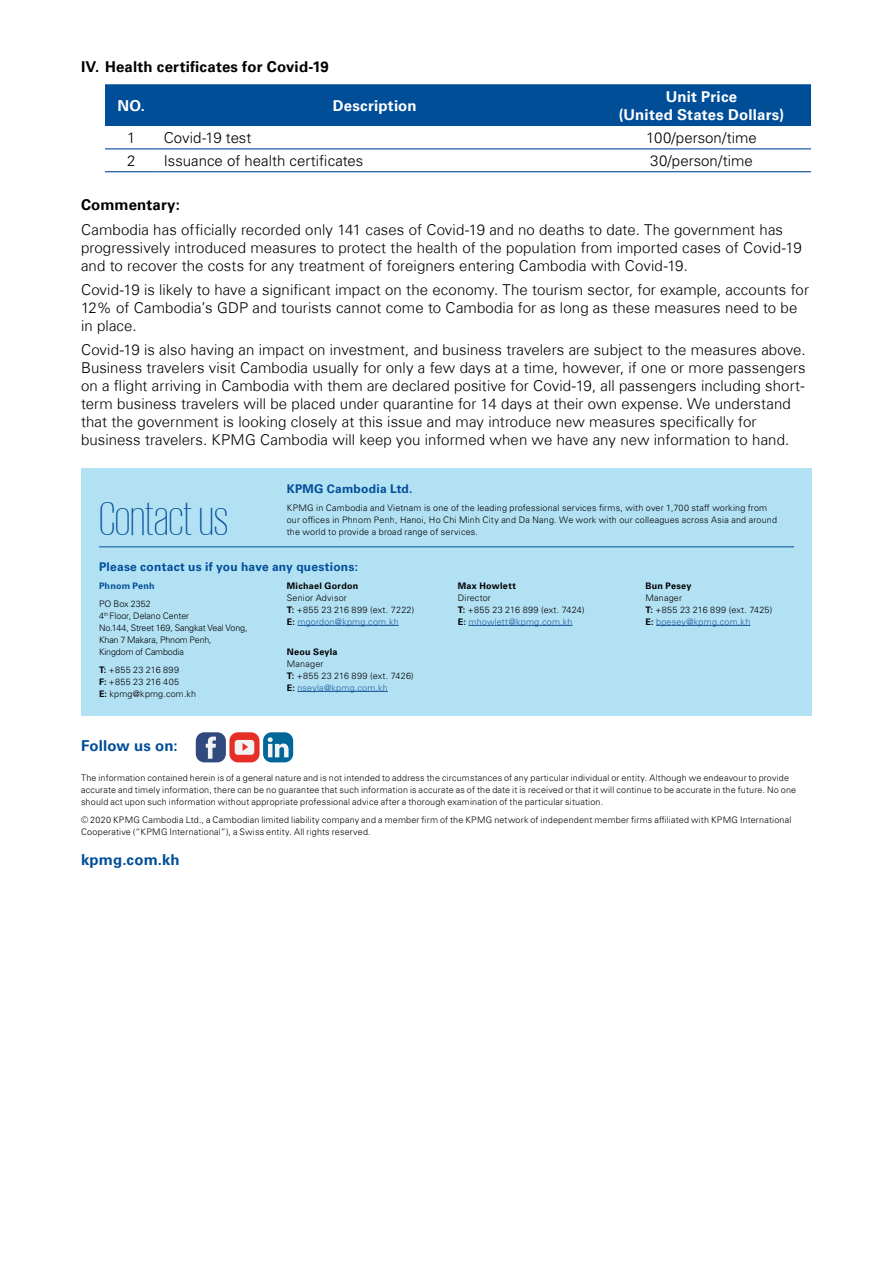
<style>
.page{position:relative;width:893px;height:1263px;background:#fff}
.page>*{position:absolute;margin:0;border:0;box-sizing:border-box;transform-origin:0 0}
.t1{font:200 48px "VNIKPMG";letter-spacing:-.005em;color:#004e98}
.t2{font:300 15px/18px "Universfor KPMG";letter-spacing:.005em;color:#000}
.t3{font:300 15px "VNI Univers 45";color:#000}
.t4{font:700 15px/18px "VNI Univers 65";letter-spacing:.01em;color:#fff;text-align:center}
.t5{font:700 15px "Universfor KPMG";letter-spacing:.01em;color:#000}
.t6{font:700 15px "VNI Univers 65";letter-spacing:.01em;color:#004e98}
.t7{font:700 12px "VNI Univers 65";letter-spacing:.02em;color:#004e98}
.t8{font:300 9px/12px "VNI Univers 45";letter-spacing:.02em;color:#000}
.t9{font:300 9px/12px "VNI Univers 45";letter-spacing:-.015em;color:#000}
.t10{font:700 9px "VNI Univers 65";letter-spacing:.03em;color:#000}
.t11{font:700 9px "VNI Univers 65";letter-spacing:.02em;color:#004e98}
.s1{font-family:"VNI Univers 65";font-weight:700}
.s2{color:#215e9e}
</style>
<div class="page">
<div style="left:105px;top:84px;width:706px;height:42px;background:#004e98"></div>
<hr style="left:105px;top:148px;width:53px;height:1px;background:#004e98">
<hr style="left:158px;top:148px;width:434px;height:1px;background:#004e98">
<hr style="left:592px;top:148px;width:219px;height:1px;background:#004e98">
<hr style="left:105px;top:171px;width:53px;height:1px;background:#004e98">
<hr style="left:158px;top:171px;width:434px;height:1px;background:#004e98">
<hr style="left:592px;top:171px;width:219px;height:1px;background:#004e98">
<div style="left:81px;top:468px;width:731px;height:247px;background:#b3e1f4"></div>
<hr style="left:297px;top:625px;width:102px;height:1px;background:#215e9e">
<hr style="left:297px;top:691px;width:91px;height:1px;background:#215e9e">
<hr style="left:469px;top:625px;width:104px;height:1px;background:#215e9e">
<hr style="left:656px;top:625px;width:94px;height:1px;background:#215e9e">
<div style="left:196px;top:732px;width:30px;height:30px;background:#304a7d;border-radius:9px"></div>
<svg style="left:206px;top:737px;width:10px;height:22px"></svg>
<div style="left:263px;top:732px;width:30px;height:30px;background:#069;border-radius:9px"></div>
<svg style="left:268px;top:737px;width:21px;height:20px"></svg>
<div style="left:229px;top:732px;width:31px;height:30px;background:#e62e26;border-radius:9px"></div>
<svg style="left:235px;top:740px;width:19px;height:15px"></svg>
<hr style="left:99px;top:546px;width:695px;height:1px;background:#004e98">
<h2 class="t5" style="left:81px;top:58px;width:249px">IV. Health certificates for Covid-19</h2>
<h2 class="t4" style="left:118px;top:95px;width:29px">NO.</h2>
<h2 class="t4" style="left:333px;top:95px;width:85px">Description</h2>
<h2 class="t4" style="left:619px;top:87px;width:167px">Unit Price<br>(United States Dollars)</h2>
<h2 class="t3" style="left:127px;top:127px;width:10px">1</h2>
<h2 class="t3" style="left:164px;top:127px;width:89px">Covid-19 test</h2>
<h2 class="t3" style="left:646px;top:127px;width:112px">100/person/time</h2>
<h2 class="t3" style="left:127px;top:150px;width:10px">2</h2>
<h2 class="t3" style="left:164px;top:150px;width:201px">Issuance of health certificates</h2>
<h2 class="t3" style="left:650px;top:150px;width:104px">30/person/time</h2>
<h2 class="t5" style="left:81px;top:196px;width:100px">Commentary:</h2>
<p class="t2" style="left:81px;top:220px;width:722px">Cambodia has officially recorded only 141 cases of Covid-19 and no deaths to date. The government has progressively introduced measures to protect the health of the population from imported cases of Covid-19 and to recover the costs for any treatment of foreigners entering Cambodia with Covid-19.</p>
<h2 class="t2" style="left:81px;top:280px;width:729px">Covid-19 is likely to have a significant impact on the economy. The tourism sector, for example, accounts for<br>12% of Cambodia’s GDP and tourists cannot come to Cambodia for as long as these measures need to be in place.</h2>
<p class="t2" style="left:81px;top:340px;width:726px">Covid-19 is also having an impact on investment, and business travelers are subject to the measures above.<br>Business travelers visit Cambodia usually for only a few days at a time, however, if one or more passengers on a flight arriving in Cambodia with them are declared positive for Covid-19, all passengers including short&shy;term business travelers will be placed under quarantine for 14 days at their own expense. We understand that the government is looking closely at this issue and may introduce new measures specifically for business travelers. KPMG Cambodia will keep you informed when we have any new information to hand.</p>
<h1 class="t1" style="left:99px;top:492px;width:131px">Contact us</h1>
<h3 class="t7" style="left:287px;top:480px;width:127px">KPMG Cambodia Ltd.</h3>
<p class="t8" style="left:287px;top:501px;width:492px">KPMG in Cambodia and Vietnam is one of the leading professional services firms, with over 1,700 staff working from our offices in Phnom Penh, Hanoi, Ho Chi Minh City and Da Nang. We work with our colleagues across Asia and around the world to provide a broad range of services.</p>
<h3 class="t7" style="left:99px;top:558px;width:260px">Please contact us if you have any questions:</h3>
<p class="t11" style="left:99px;top:579px;width:57px">Phnom Penh</p>
<p class="t9" style="left:99px;top:597px;width:150px">PO Box 2352<br>4<sup>th</sup> Floor, Delano Center<br>No.144, Street 169, Sangkat Veal Vong,<br>Khan 7 Makara, Phnom Penh,<br>Kingdom of Cambodia</p>
<p class="t8" style="left:99px;top:663px;width:99px"><span class="s1">T:</span> +855 23 216 899<br><span class="s1">F:</span> +855 23 216 405<br><span class="s1">E:</span> kpmg@kpmg.com.kh</p>
<h2 class="t6" style="left:81px;top:734px;width:98px">Follow us on:</h2>
<p class="t10" style="left:287px;top:579px;width:73px">Michael Gordon</p>
<p class="t8" style="left:287px;top:591px;width:129px">Senior Advisor<br><span class="s1">T:</span> +855 23 216 899 (ext. 7222)<br><span class="s1">E:</span> <span class="s2">mgordon@kpmg.com.kh</span></p>
<p class="t10" style="left:287px;top:645px;width:52px">Neou Seyla</p>
<p class="t8" style="left:287px;top:657px;width:129px">Manager<br><span class="s1">T:</span> +855 23 216 899 (ext. 7426)<br><span class="s1">E:</span> <span class="s2">nseyla@kpmg.com.kh</span></p>
<p class="t10" style="left:458px;top:579px;width:59px">Max Howlett</p>
<p class="t8" style="left:458px;top:591px;width:128px">Director<br><span class="s1">T:</span> +855 23 216 899 (ext. 7424)<br><span class="s1">E:</span> <span class="s2">mhowlett@kpmg.com.kh</span></p>
<p class="t10" style="left:645px;top:579px;width:47px">Bun Pesey</p>
<p class="t8" style="left:645px;top:591px;width:128px">Manager<br><span class="s1">T:</span> +855 23 216 899 (ext. 7425)<br><span class="s1">E:</span> <span class="s2">bpesey@kpmg.com.kh</span></p>
<p class="t8" style="left:81px;top:771px;width:717px">The information contained herein is of a general nature and is not intended to address the circumstances of any particular individual or entity. Although we endeavour to provide accurate and timely information, there can be no guarantee that such information is accurate as of the date it is received or that it will continue to be accurate in the future. No one should act upon such information without appropriate professional advice after a thorough examination of the particular situation.</p>
<p class="t8" style="left:81px;top:813px;width:712px">© 2020 KPMG Cambodia Ltd., a Cambodian limited liability company and a member firm of the KPMG network of independent member firms affiliated with KPMG International<br>Cooperative (“KPMG International”), a Swiss entity. All rights reserved.</p>
<h2 class="t6" style="left:81px;top:848px;width:100px">kpmg.com.kh</h2>
</div>
